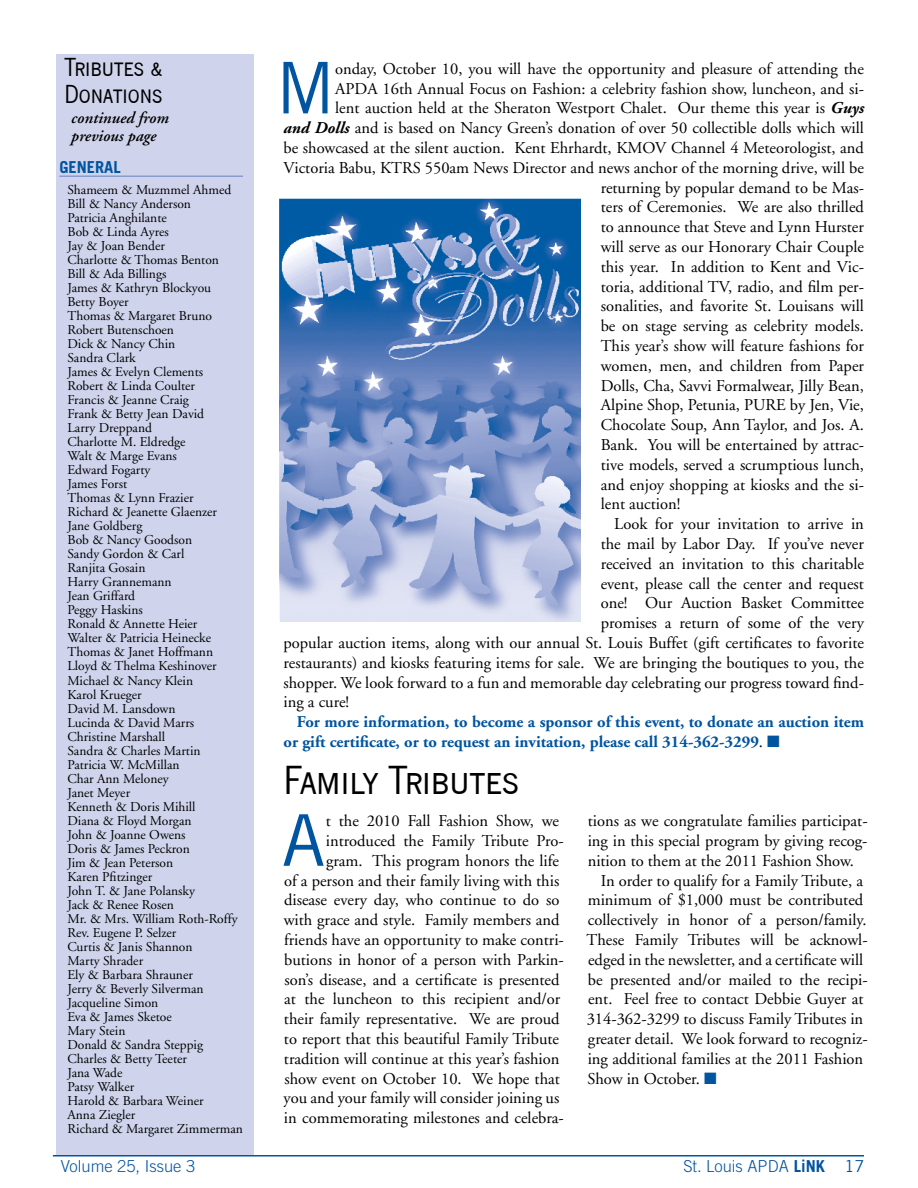
<style>
.page{position:relative;width:918px;height:1188px;background:#fff}
.page>*{position:absolute;margin:0;border:0;box-sizing:border-box;transform-origin:0 0}
.t1{font:71.4px "Trade Gothic LT Std";color:#0054a0}
.t2{font:42px "News Got SCT";color:#000}
.t3{font:27px/27px "News Got SCT";color:#000;scale:.95 1}
.t4{font:16.5px/19.8px "Adobe Garamond";color:#000;text-align:right}
.t5{font:700 16.5px/19.8px "Adobe Garamond";color:#0054a0}
.t6{font:300 16.5px "Trade Gothic LT Std";color:#0054a0}
.t7{font:italic 600 16.5px/18px "Adobe Garamond";color:#000}
.t8{font:700 16.5px "Trade Gothic LT Std";color:#0054a0}
.t9{font:13.5px/14.1px "Adobe Garamond";color:#000}
.s1{font-weight:700;font-style:italic}
.s2{font-weight:400;color:#000}
.s3{color:#0054a0}
.s4{font-weight:700}
.s5{font-weight:400}
</style>
<div class="page">
<hr style="left:53px;top:1155px;width:811px;height:1px;background:#0054a0">
<div style="left:56px;top:54px;width:198px;height:1100px;background:#cfd4ec"></div>
<hr style="left:59px;top:176px;width:184px;height:1px;background:#8a9cce">
<img style="left:280px;top:199px;width:300px;height:422px">
<h3 class="t3" style="left:64px;top:54px;width:105px">Tributes &amp;<br>Donations</h3>
<p class="t7" style="left:71px;top:109px;width:99px">continued from previous page</p>
<p class="t8" style="left:59px;top:157px;width:63px">GENERAL</p>
<p class="t9" style="left:68px;top:183px;width:177px">Shameem &amp; Muzmmel Ahmed<br>Bill &amp; Nancy Anderson<br>Patricia Anghilante<br>Bob &amp; Linda Ayres<br>Jay &amp; Joan Bender<br>Charlotte &amp; Thomas Benton<br>Bill &amp; Ada Billings<br>James &amp; Kathryn Blockyou<br>Betty Boyer<br>Thomas &amp; Margaret Bruno<br>Robert Butenschoen<br>Dick &amp; Nancy Chin<br>Sandra Clark<br>James &amp; Evelyn Clements<br>Robert &amp; Linda Coulter<br>Francis &amp; Jeanne Craig<br>Frank &amp; Betty Jean David<br>Larry Dreppand<br>Charlotte M. Eldredge<br>Walt &amp; Marge Evans<br>Edward Fogarty<br>James Forst<br>Thomas &amp; Lynn Frazier<br>Richard &amp; Jeanette Glaenzer<br>Jane Goldberg<br>Bob &amp; Nancy Goodson<br>Sandy Gordon &amp; Carl<br>Ranjita Gosain<br>Harry Grannemann<br>Jean Griffard<br>Peggy Haskins<br>Ronald &amp; Annette Heier<br>Walter &amp; Patricia Heinecke<br>Thomas &amp; Janet Hoffmann<br>Lloyd &amp; Thelma Keshinover<br>Michael &amp; Nancy Klein<br>Karol Krueger<br>David M. Lansdown<br>Lucinda &amp; David Marrs<br>Christine Marshall<br>Sandra &amp; Charles Martin<br>Patricia W. McMillan<br>Char Ann Meloney<br>Janet Meyer<br>Kenneth &amp; Doris Mihill<br>Diana &amp; Floyd Morgan<br>John &amp; Joanne Owens<br>Doris &amp; James Peckron<br>Jim &amp; Jean Peterson<br>Karen Pfitzinger<br>John T. &amp; Jane Polansky<br>Jack &amp; Renee Rosen<br>Mr. &amp; Mrs. William Roth-Roffy<br>Rev. Eugene P. Selzer<br>Curtis &amp; Janis Shannon<br>Marty Shrader<br>Ely &amp; Barbara Shrauner<br>Jerry &amp; Beverly Silverman<br>Jacqueline Simon<br>Eva &amp; James Sketoe<br>Mary Stein<br>Donald &amp; Sandra Steppig<br>Charles &amp; Betty Teeter<br>Jana Wade<br>Patsy Walker<br>Harold &amp; Barbara Weiner<br>Anna Ziegler<br>Richard &amp; Margaret Zimmerman</p>
<h1 class="t1" style="left:276px;top:45px;width:61px">M</h1>
<p class="t4" style="left:335px;top:59px;width:530px">onday, October 10, you will have the opportunity and pleasure of attending the</p>
<p class="t4" style="left:335px;top:79px;width:530px">APDA 16th Annual Focus on Fashion: a celebrity fashion show, luncheon, and si-</p>
<p class="t4" style="left:335px;top:99px;width:530px">lent auction held at the Sheraton Westport Chalet. Our theme this year is <span class="s1">Guys</span></p>
<p class="t4" style="left:283px;top:118px;width:582px"><span class="s1">and Dolls</span> and is based on Nancy Green’s donation of over 50 collectible dolls which will</p>
<p class="t4" style="left:283px;top:138px;width:582px">be showcased at the silent auction. Kent Ehrhardt, KMOV Channel 4 Meteorologist, and</p>
<p class="t4" style="left:283px;top:158px;width:582px">Victoria Babu, KTRS 550am News Director and news anchor of the morning drive, will be</p>
<p class="t4" style="left:601px;top:178px;width:265px">returning by popular demand to be Mas-</p>
<p class="t4" style="left:601px;top:198px;width:265px">ters of Ceremonies. We are also thrilled</p>
<p class="t4" style="left:601px;top:217px;width:265px">to announce that Steve and Lynn Hurster</p>
<p class="t4" style="left:601px;top:237px;width:265px">will serve as our Honorary Chair Couple</p>
<p class="t4" style="left:601px;top:257px;width:265px">this year. In addition to Kent and Vic-</p>
<p class="t4" style="left:601px;top:277px;width:265px">toria, additional TV, radio, and film per-</p>
<p class="t4" style="left:601px;top:297px;width:265px">sonalities, and favorite St. Louisans will</p>
<p class="t4" style="left:601px;top:316px;width:265px">be on stage serving as celebrity models.</p>
<p class="t4" style="left:601px;top:336px;width:265px">This year’s show will feature fashions for</p>
<p class="t4" style="left:601px;top:356px;width:265px">women, men, and children from Paper</p>
<p class="t4" style="left:601px;top:376px;width:265px">Dolls, Cha, Savvi Formalwear, Jilly Bean,</p>
<p class="t4" style="left:601px;top:396px;width:265px">Alpine Shop, Petunia, PURE by Jen, Vie,</p>
<p class="t4" style="left:601px;top:415px;width:265px">Chocolate Soup, Ann Taylor, and Jos. A.</p>
<p class="t4" style="left:601px;top:435px;width:265px">Bank. You will be entertained by attrac-</p>
<p class="t4" style="left:601px;top:455px;width:265px">tive models, served a scrumptious lunch,</p>
<p class="t4" style="left:601px;top:475px;width:265px">and enjoy shopping at kiosks and the si-</p>
<p class="t4" style="left:601px;top:495px;width:81px">lent auction!</p>
<p class="t4" style="left:614px;top:514px;width:251px">Look for your invitation to arrive in</p>
<p class="t4" style="left:601px;top:534px;width:265px">the mail by Labor Day. If you’ve never</p>
<p class="t4" style="left:601px;top:554px;width:265px">received an invitation to this charitable</p>
<p class="t4" style="left:601px;top:574px;width:265px">event, please call the center and request</p>
<p class="t4" style="left:601px;top:594px;width:265px">one! Our Auction Basket Committee</p>
<p class="t4" style="left:601px;top:613px;width:265px">promises a return of some of the very</p>
<p class="t4" style="left:283px;top:633px;width:582px">popular auction items, along with our annual St. Louis Buffet (gift certificates to favorite</p>
<p class="t4" style="left:283px;top:653px;width:582px">restaurants) and kiosks featuring items for sale. We are bringing the boutiques to you, the</p>
<p class="t4" style="left:283px;top:673px;width:582px">shopper. We look forward to a fun and memorable day celebrating our progress toward find-</p>
<p class="t4" style="left:283px;top:693px;width:67px">ing a cure!</p>
<p class="t5" style="left:283px;top:712px;width:582px;text-indent:13px">For more information, to become a sponsor of this event, to donate an auction item or gift certificate, or to request an invitation, please call 314-362-3299<span class="s2">.</span> ■</p>
<h2 class="t2" style="left:284px;top:757px;width:237px">Family Tributes</h2>
<h1 class="t1" style="left:282px;top:797px;width:45px">A</h1>
<p class="t4" style="left:284px;top:811px;width:282px">t the 2010 Fall Fashion Show, we introduced the Family Tribute Pro-<br>gram. This program honors the life<br>of a person and their family living with this disease every day, who continue to do so with grace and style. Family members and friends have an opportunity to make contri&shy;butions in honor of a person with Parkin&shy;son’s disease, and a certificate is presented at the luncheon to this recipient and/or their family representative. We are proud to report that this beautiful Family Tribute tradition will continue at this year’s fashion show event on October 10. We hope that you and your family will consider joining us in commemorating milestones and celebra-</p>
<p class="t4" style="left:588px;top:811px;width:281px">tions as we congratulate families participat-</p>
<p class="t4" style="left:588px;top:831px;width:281px">ing in this special program by giving recog-</p>
<p class="t4" style="left:588px;top:851px;width:268px">nition to them at the 2011 Fashion Show.</p>
<p class="t4" style="left:601px;top:871px;width:264px">In order to qualify for a Family Tribute, a</p>
<p class="t4" style="left:588px;top:891px;width:277px">minimum of $1,000 must be contributed</p>
<p class="t4" style="left:588px;top:910px;width:280px">collectively in honor of a person/family.</p>
<p class="t4" style="left:587px;top:930px;width:283px">These Family Tributes will be acknowl-</p>
<p class="t4" style="left:588px;top:950px;width:277px">edged in the newsletter, and a certificate will</p>
<p class="t4" style="left:588px;top:970px;width:281px">be presented and/or mailed to the recipi-</p>
<p class="t4" style="left:588px;top:990px;width:277px">ent. Feel free to contact Debbie Guyer at</p>
<p class="t4" style="left:587px;top:1009px;width:278px">314-362-3299 to discuss Family Tributes in</p>
<p class="t4" style="left:588px;top:1029px;width:281px">greater detail. We look forward to recogniz-</p>
<p class="t4" style="left:588px;top:1049px;width:277px">ing additional families at the 2011 Fashion</p>
<p class="t4" style="left:588px;top:1069px;width:131px">Show in October. <span class="s3">■</span></p>
<p class="t6" style="left:61px;top:1156px;width:136px">Volume 25, Issue 3</p>
<p class="t6" style="left:683px;top:1156px;width:183px">St. Louis APDA <span class="s4">LiNK</span> <span class="s5">17</span></p>
</div>
